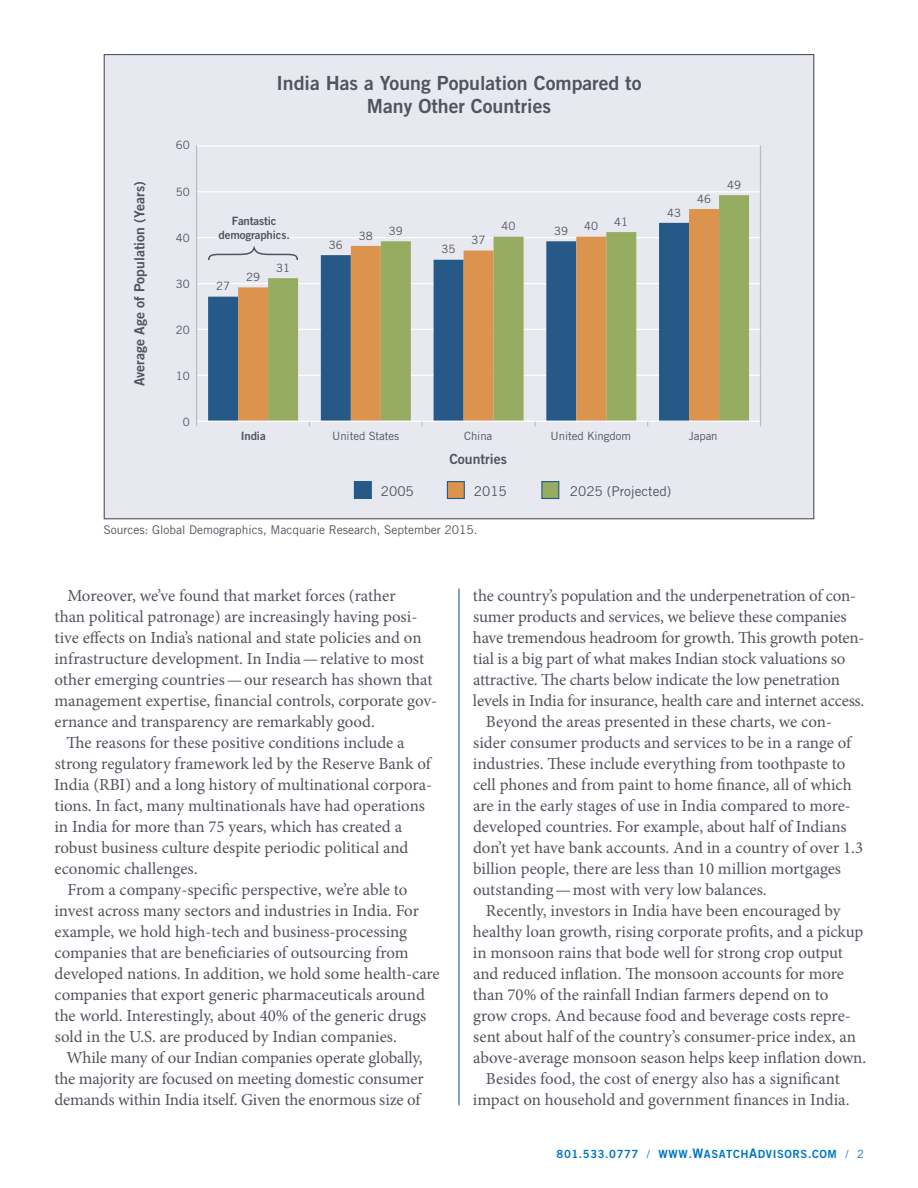
<style>
.page{position:relative;width:918px;height:1188px;background:#fff}
.page>*{position:absolute;margin:0;border:0;box-sizing:border-box;transform-origin:0 0}
.t1{font:19.5px/23.4px "Trade Gothic Bold Two";color:#4f545d;text-align:center}
.t2{font:16.8px "Minion Pro";letter-spacing:-.005em;color:#4f545d}
.t3{font:13.95px "Trade Gothic Bold Two";color:#4f545d}
.t4{font:13.5px "Trade Gothic";color:#4f545d}
.t5{font:12px "Trade Gothic";color:#4f545d}
.t6{font:11.4px "Trade Gothic";letter-spacing:-.01em;color:#4f545d}
.t7{font:11.4px/13.8px "Trade Gothic Bold Two";letter-spacing:-.01em;color:#4f545d;text-align:center}
.t8{font:11.25px "Trade Gothic Bold Two";letter-spacing:.05em;color:#0077bf}
.s1{font-family:"Trade Gothic"}
.s2{font-size:13.2px}
</style>
<div class="page">
<hr style="left:458px;top:589px;width:2px;height:516px;background:#265988">
<div style="left:104px;top:54px;width:710px;height:465px;background:#e8e9f0;border:1px solid #4f545d"></div>
<hr style="left:197px;top:375px;width:564px;height:1px;background:#fff">
<hr style="left:197px;top:283px;width:564px;height:1px;background:#fff">
<hr style="left:197px;top:191px;width:564px;height:1px;background:#fff">
<hr style="left:197px;top:237px;width:564px;height:1px;background:#fff">
<hr style="left:197px;top:145px;width:564px;height:2px;background:#fff">
<hr style="left:197px;top:329px;width:564px;height:1px;background:#fff">
<div style="left:208px;top:297px;width:30px;height:124px;background:#265988"></div>
<div style="left:238px;top:287px;width:30px;height:134px;background:#dc934d"></div>
<div style="left:268px;top:278px;width:30px;height:143px;background:#96ac60"></div>
<div style="left:321px;top:255px;width:30px;height:166px;background:#265988"></div>
<div style="left:351px;top:246px;width:30px;height:175px;background:#dc934d"></div>
<div style="left:381px;top:241px;width:30px;height:180px;background:#96ac60"></div>
<div style="left:434px;top:260px;width:30px;height:161px;background:#265988"></div>
<div style="left:464px;top:251px;width:30px;height:170px;background:#dc934d"></div>
<div style="left:494px;top:237px;width:30px;height:184px;background:#96ac60"></div>
<div style="left:546px;top:241px;width:30px;height:180px;background:#265988"></div>
<div style="left:576px;top:237px;width:30px;height:184px;background:#dc934d"></div>
<div style="left:606px;top:232px;width:30px;height:189px;background:#96ac60"></div>
<div style="left:659px;top:223px;width:30px;height:199px;background:#265988"></div>
<div style="left:689px;top:209px;width:30px;height:212px;background:#dc934d"></div>
<div style="left:719px;top:195px;width:30px;height:226px;background:#96ac60"></div>
<hr style="left:197px;top:421px;width:564px;height:1px;background:#fff">
<hr style="left:760px;top:145px;width:1px;height:277px;background:#bcbdc0">
<hr style="left:196px;top:145px;width:1px;height:277px;background:#bcbdc0">
<div style="left:354px;top:481px;width:18px;height:18px;background:#265988;border:1px solid #265988"></div>
<div style="left:447px;top:481px;width:18px;height:18px;background:#dc934d;border:1px solid #265988"></div>
<div style="left:541px;top:481px;width:18px;height:18px;background:#96ac60;border:1px solid #265988"></div>
<svg style="left:208px;top:246px;width:90px;height:14px"></svg>
<p class="t3" style="left:131px;top:386px;width:207px;rotate:-90deg">Average Age of Population (Years)</p>
<p class="t6" style="left:176px;top:139px;width:16px">60</p>
<p class="t6" style="left:176px;top:185px;width:16px">50</p>
<p class="t6" style="left:176px;top:231px;width:16px">40</p>
<p class="t6" style="left:176px;top:277px;width:16px">30</p>
<p class="t6" style="left:176px;top:323px;width:16px">20</p>
<p class="t6" style="left:176px;top:369px;width:16px">10</p>
<p class="t6" style="left:183px;top:415px;width:9px">0</p>
<p class="t1" style="left:276px;top:71px;width:367px">India Has a Young Population Compared to<br>Many Other Countries</p>
<p class="t7" style="left:218px;top:214px;width:73px">Fantastic demographics.</p>
<p class="t6" style="left:216px;top:279px;width:16px">27</p>
<p class="t6" style="left:246px;top:270px;width:16px">29</p>
<p class="t6" style="left:276px;top:261px;width:16px">31</p>
<p class="t6" style="left:329px;top:238px;width:16px">36</p>
<p class="t6" style="left:359px;top:229px;width:16px">38</p>
<p class="t6" style="left:389px;top:224px;width:16px">39</p>
<p class="t6" style="left:442px;top:242px;width:16px">35</p>
<p class="t6" style="left:472px;top:233px;width:16px">37</p>
<p class="t6" style="left:502px;top:219px;width:16px">40</p>
<p class="t6" style="left:554px;top:224px;width:16px">39</p>
<p class="t6" style="left:584px;top:219px;width:16px">40</p>
<p class="t6" style="left:614px;top:215px;width:16px">41</p>
<p class="t6" style="left:667px;top:206px;width:16px">43</p>
<p class="t6" style="left:697px;top:192px;width:16px">46</p>
<p class="t7" style="left:241px;top:429px;width:27px">India</p>
<p class="t6" style="left:332px;top:429px;width:69px">United States</p>
<p class="t6" style="left:464px;top:429px;width:30px">China</p>
<p class="t6" style="left:551px;top:429px;width:82px">United Kingdom</p>
<p class="t6" style="left:689px;top:429px;width:30px">Japan</p>
<p class="t3" style="left:449px;top:451px;width:59px">Countries</p>
<p class="t4" style="left:381px;top:483px;width:34px">2005</p>
<p class="t4" style="left:474px;top:483px;width:34px">2015</p>
<p class="t4" style="left:570px;top:483px;width:103px">2025 (Projected)</p>
<p class="t5" style="left:104px;top:523px;width:375px">Sources: Global Demographics, Macquarie Research, September 2015.</p>
<p class="t6" style="left:727px;top:178px;width:16px">49</p>
<p class="t2" style="left:67px;top:584px;width:330px">Moreover, we’ve found that market forces (rather</p>
<p class="t2" style="left:54px;top:605px;width:364px">than political patronage) are increasingly having posi-</p>
<p class="t2" style="left:54px;top:626px;width:369px">tive effects on India’s national and state policies and on</p>
<p class="t2" style="left:54px;top:647px;width:371px">infrastructure development. In India—relative to most</p>
<p class="t2" style="left:55px;top:668px;width:379px">other emerging countries—our research has shown that</p>
<p class="t2" style="left:55px;top:689px;width:384px">management expertise, financial controls, corporate gov-</p>
<p class="t2" style="left:55px;top:710px;width:322px">ernance and transparency are remarkably good.</p>
<p class="t2" style="left:66px;top:731px;width:340px">The reasons for these positive conditions include a</p>
<p class="t2" style="left:55px;top:752px;width:378px">strong regulatory framework led by the Reserve Bank of</p>
<p class="t2" style="left:54px;top:773px;width:380px">India (RBI) and a long history of multinational corpora-</p>
<p class="t2" style="left:54px;top:794px;width:372px">tions. In fact, many multinationals have had operations</p>
<p class="t2" style="left:54px;top:815px;width:349px">in India for more than 75 years, which has created a</p>
<p class="t2" style="left:54px;top:836px;width:356px">robust business culture despite periodic political and</p>
<p class="t2" style="left:55px;top:857px;width:145px">economic challenges.</p>
<p class="t2" style="left:68px;top:878px;width:342px">From a company-specific perspective, we’re able to</p>
<p class="t2" style="left:54px;top:899px;width:366px">invest across many sectors and industries in India. For</p>
<p class="t2" style="left:55px;top:920px;width:354px">example, we hold high-tech and business-processing</p>
<p class="t2" style="left:55px;top:941px;width:356px">companies that are beneficiaries of outsourcing from</p>
<p class="t2" style="left:55px;top:962px;width:387px">developed nations. In addition, we hold some health-care</p>
<p class="t2" style="left:55px;top:983px;width:372px">companies that export generic pharmaceuticals around</p>
<p class="t2" style="left:54px;top:1004px;width:373px">the world. Interestingly, about 40% of the generic drugs</p>
<p class="t2" style="left:55px;top:1025px;width:344px">sold in the U.S. are produced by Indian companies.</p>
<p class="t2" style="left:67px;top:1046px;width:358px">While many of our Indian companies operate globally,</p>
<p class="t2" style="left:54px;top:1067px;width:371px">the majority are focused on meeting domestic consumer</p>
<p class="t2" style="left:55px;top:1088px;width:367px">demands within India itself. Given the enormous size of</p>
<p class="t2" style="left:473px;top:584px;width:385px">the country’s population and the underpenetration of con-</p>
<p class="t2" style="left:473px;top:605px;width:375px">sumer products and services, we believe these companies</p>
<p class="t2" style="left:473px;top:626px;width:393px">have tremendous headroom for growth. This growth poten-</p>
<p class="t2" style="left:473px;top:647px;width:374px">tial is a big part of what makes Indian stock valuations so</p>
<p class="t2" style="left:473px;top:668px;width:368px">attractive. The charts below indicate the low penetration</p>
<p class="t2" style="left:473px;top:689px;width:393px">levels in India for insurance, health care and internet access.</p>
<p class="t2" style="left:486px;top:710px;width:348px">Beyond the areas presented in these charts, we con-</p>
<p class="t2" style="left:473px;top:731px;width:380px">sider consumer products and services to be in a range of</p>
<p class="t2" style="left:473px;top:752px;width:374px">industries. These include everything from toothpaste to</p>
<p class="t2" style="left:473px;top:773px;width:380px">cell phones and from paint to home finance, all of which</p>
<p class="t2" style="left:473px;top:794px;width:379px">are in the early stages of use in India compared to more-</p>
<p class="t2" style="left:473px;top:815px;width:375px">developed countries. For example, about half of Indians</p>
<p class="t2" style="left:473px;top:836px;width:392px">don’t yet have bank accounts. And in a country of over 1.3</p>
<p class="t2" style="left:473px;top:857px;width:370px">billion people, there are less than 10 million mortgages</p>
<p class="t2" style="left:473px;top:878px;width:295px">outstanding—most with very low balances.</p>
<p class="t2" style="left:486px;top:899px;width:356px">Recently, investors in India have been encouraged by</p>
<p class="t2" style="left:473px;top:920px;width:392px">healthy loan growth, rising corporate profits, and a pickup</p>
<p class="t2" style="left:473px;top:941px;width:372px">in monsoon rains that bode well for strong crop output</p>
<p class="t2" style="left:473px;top:962px;width:372px">and reduced inflation. The monsoon accounts for more</p>
<p class="t2" style="left:473px;top:983px;width:357px">than 70% of the rainfall Indian farmers depend on to</p>
<p class="t2" style="left:473px;top:1004px;width:379px">grow crops. And because food and beverage costs repre-</p>
<p class="t2" style="left:473px;top:1025px;width:384px">sent about half of the country’s consumer-price index, an</p>
<p class="t2" style="left:473px;top:1046px;width:395px">above-average monsoon season helps keep inflation down.</p>
<p class="t2" style="left:486px;top:1067px;width:355px">Besides food, the cost of energy also has a significant</p>
<p class="t2" style="left:473px;top:1088px;width:378px">impact on household and government finances in India.</p>
<p class="t8" style="left:557px;top:1147px;width:309px">801.533.0777 <span class="s1">/</span> WWW.<span class="s2">W</span>ASATCH<span class="s2">A</span>DVISORS.COM <span class="s1">/ 2</span></p>
</div>
